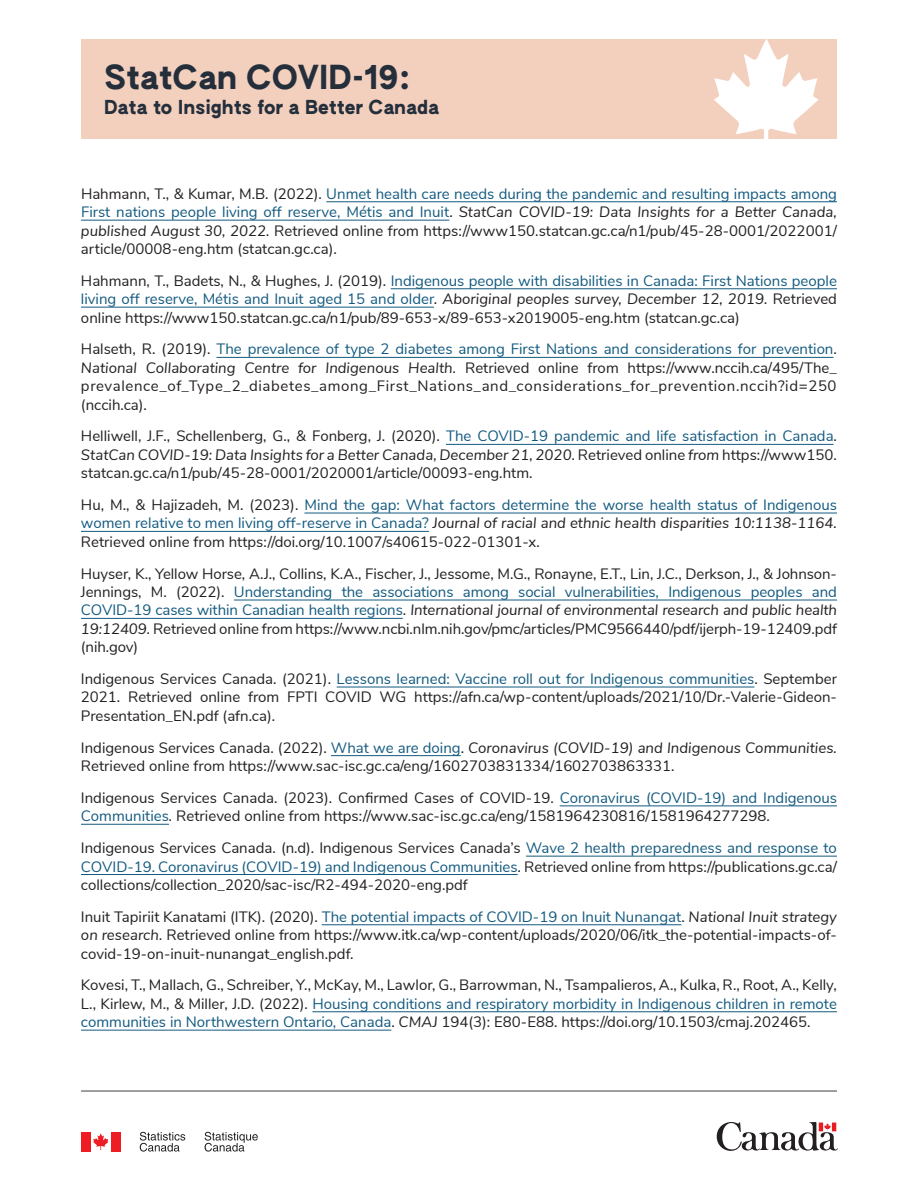
<style>
.page{position:relative;width:918px;height:1188px;background:#fff}
.page>*{position:absolute;margin:0;border:0;box-sizing:border-box;transform-origin:0 0}
.t1{font:32.25px "AUTHENTIC Sans 150";letter-spacing:-.005em;color:#242f3b}
.t2{font:18.75px "AUTHENTIC Sans 150";letter-spacing:-.005em;color:#242f3b}
.t3{font:15px/18.3px "Nunito Sans";color:#231f20;text-align:justify}
.t4{font:15px/18.5px "Nunito Sans";color:#135a7f;text-align:justify}
.s1{color:#135a7f}
.s2{font-style:italic}
.s3{color:#231f20}
.s4{font-style:italic;color:#231f20}
</style>
<div class="page">
<hr style="left:81px;top:1091px;width:756px;height:1px;background:#404042">
<hr style="left:326px;top:202px;width:511px;height:1px;background:#135a7f">
<hr style="left:81px;top:220px;width:368px;height:1px;background:#135a7f">
<hr style="left:391px;top:289px;width:446px;height:1px;background:#135a7f">
<hr style="left:81px;top:307px;width:353px;height:1px;background:#135a7f">
<hr style="left:216px;top:357px;width:618px;height:1px;background:#135a7f">
<hr style="left:446px;top:444px;width:388px;height:1px;background:#135a7f">
<hr style="left:304px;top:513px;width:533px;height:1px;background:#135a7f">
<hr style="left:81px;top:531px;width:348px;height:1px;background:#135a7f">
<hr style="left:234px;top:600px;width:603px;height:1px;background:#135a7f">
<hr style="left:81px;top:618px;width:322px;height:1px;background:#135a7f">
<hr style="left:337px;top:687px;width:417px;height:1px;background:#135a7f">
<hr style="left:331px;top:755px;width:130px;height:1px;background:#135a7f">
<hr style="left:560px;top:806px;width:277px;height:1px;background:#135a7f">
<hr style="left:81px;top:824px;width:88px;height:1px;background:#135a7f">
<hr style="left:526px;top:856px;width:311px;height:1px;background:#135a7f">
<hr style="left:81px;top:874px;width:437px;height:1px;background:#135a7f">
<hr style="left:322px;top:925px;width:359px;height:1px;background:#135a7f">
<hr style="left:312px;top:1012px;width:525px;height:1px;background:#135a7f">
<hr style="left:81px;top:1030px;width:310px;height:1px;background:#135a7f">
<div style="left:81px;top:39px;width:756px;height:100px;background:#f3cfbd"></div>
<svg style="left:714px;top:39px;width:105px;height:100px"></svg>
<svg style="left:717px;top:1122px;width:121px;height:29px"></svg>
<svg style="left:93px;top:1133px;width:15px;height:17px"></svg>
<div style="left:81px;top:1132px;width:10px;height:20px;background:#ee1d23"></div>
<div style="left:111px;top:1132px;width:9px;height:20px;background:#ee1d23"></div>
<svg style="left:205px;top:1132px;width:53px;height:20px"></svg>
<svg style="left:140px;top:1132px;width:45px;height:20px"></svg>
<h1 class="t1" style="left:104px;top:56px;width:308px">StatCan COVID-19:</h1>
<p class="t2" style="left:104px;top:95px;width:337px">Data to Insights for a Better Canada</p>
<p class="t3" style="left:81px;top:183px;width:758px">Hahmann, T., &amp; Kumar, M.B. (2022). <span class="s1">Unmet health care needs during the pandemic and resulting impacts among First nations people living off reserve, Métis and Inuit</span>. <span class="s2">StatCan COVID-19: Data Insights for a Better Canada, published August 30, 2022.</span> Retrieved online from https://www150.statcan.gc.ca/n1/pub/45-28-0001/2022001/ article/00008-eng.htm (statcan.gc.ca).</p>
<p class="t3" style="left:81px;top:270px;width:758px">Hahmann, T., Badets, N., &amp; Hughes, J. (2019). <span class="s1">Indigenous people with disabilities in Canada: First Nations people living off reserve, Métis and Inuit aged 15 and older</span>. <span class="s2">Aboriginal peoples survey, December 12, 2019.</span> Retrieved online https://www150.statcan.gc.ca/n1/pub/89-653-x/89-653-x2019005-eng.htm (statcan.gc.ca)</p>
<p class="t3" style="left:81px;top:339px;width:757px">Halseth, R. (2019). <span class="s1">The prevalence of type 2 diabetes among First Nations and considerations for prevention</span>.<br><span class="s2">National Collaborating Centre for Indigenous Health.</span> Retrieved online from https://www.nccih.ca/495/The_ prevalence_of_Type_2_diabetes_among_First_Nations_and_considerations_for_prevention.nccih?id=250 (nccih.ca).</p>
<p class="t3" style="left:81px;top:426px;width:758px">Helliwell, J.F., Schellenberg, G., &amp; Fonberg, J. (2020). <span class="s1">The COVID-19 pandemic and life satisfaction in Canada</span>.<br><span class="s2">StatCan COVID-19: Data Insights for a Better Canada, December 21, 2020.</span> Retrieved online <span class="s2">from</span> https://www150. statcan.gc.ca/n1/pub/45-28-0001/2020001/article/00093-eng.htm.</p>
<p class="t4" style="left:81px;top:495px;width:758px"><span class="s3">Hu, M., &amp; Hajizadeh, M. (2023).</span> Mind the gap: What factors determine the worse health status of Indigenous women relative to men living off-reserve in Canada? <span class="s4">Journal of racial and ethnic health disparities 10:1138-1164.<br></span><span class="s3">Retrieved online from https://doi.org/10.1007/s40615-022-01301-x.</span></p>
<p class="t3" style="left:81px;top:563px;width:758px">Huyser, K., Yellow Horse, A.J., Collins, K.A., Fischer, J., Jessome, M.G., Ronayne, E.T., Lin, J.C., Derkson, J., &amp; Johnson-Jennings, M. (2022). <span class="s1">Understanding the associations among social vulnerabilities, Indigenous peoples and COVID-19 cases within Canadian health regions</span>. <span class="s2">International journal of environmental research and public health 19:12409.</span> Retrieved online from https://www.ncbi.nlm.nih.gov/pmc/articles/PMC9566440/pdf/ijerph-19-12409.pdf (nih.gov)</p>
<p class="t3" style="left:81px;top:669px;width:758px">Indigenous Services Canada. (2021). <span class="s1">Lessons learned: Vaccine roll out for Indigenous communities</span>. September 2021. Retrieved online from FPTI COVID WG https://afn.ca/wp-content/uploads/2021/10/Dr.-Valerie-Gideon-Presentation_EN.pdf (afn.ca).</p>
<p class="t3" style="left:81px;top:737px;width:758px">Indigenous Services Canada. (2022). <span class="s1">What we are doing</span>. <span class="s2">Coronavirus (COVID-19) and Indigenous Communities.<br></span>Retrieved online from https://www.sac-isc.gc.ca/eng/1602703831334/1602703863331.</p>
<p class="t3" style="left:81px;top:788px;width:758px">Indigenous Services Canada. (2023). Confirmed Cases of COVID-19. <span class="s1">Coronavirus (COVID-19) and Indigenous<br>Communities</span><span class="s2">.</span> Retrieved online from https://www.sac-isc.gc.ca/eng/1581964230816/1581964277298.</p>
<p class="t3" style="left:81px;top:838px;width:758px">Indigenous Services Canada. (n.d). Indigenous Services Canada’s <span class="s1">Wave 2 health preparedness and response to COVID-19. Coronavirus (COVID-19) and Indigenous Communities</span><span class="s2">.</span> Retrieved online from https://publications.gc.ca/ collections/collection_2020/sac-isc/R2-494-2020-eng.pdf</p>
<p class="t3" style="left:81px;top:906px;width:758px">Inuit Tapiriit Kanatami (ITK). (2020). <span class="s1">The potential impacts of COVID-19 on Inuit Nunangat</span>. <span class="s2">National Inuit strategy on research.</span> Retrieved online from https://www.itk.ca/wp-content/uploads/2020/06/itk_the-potential-impacts-of&shy;covid-19-on-inuit-nunangat_english.pdf.</p>
<p class="t3" style="left:81px;top:975px;width:757px">Kovesi, T., Mallach, G., Schreiber, Y., McKay, M., Lawlor, G., Barrowman, N., Tsampalieros, A., Kulka, R., Root, A., Kelly, L., Kirlew, M., &amp; Miller, J.D. (2022). <span class="s1">Housing conditions and respiratory morbidity in Indigenous children in remote communities in Northwestern Ontario, Canada</span>. <span class="s2">CMAJ</span> 194(3): E80-E88. https://doi.org/10.1503/cmaj.202465.</p>
</div>
